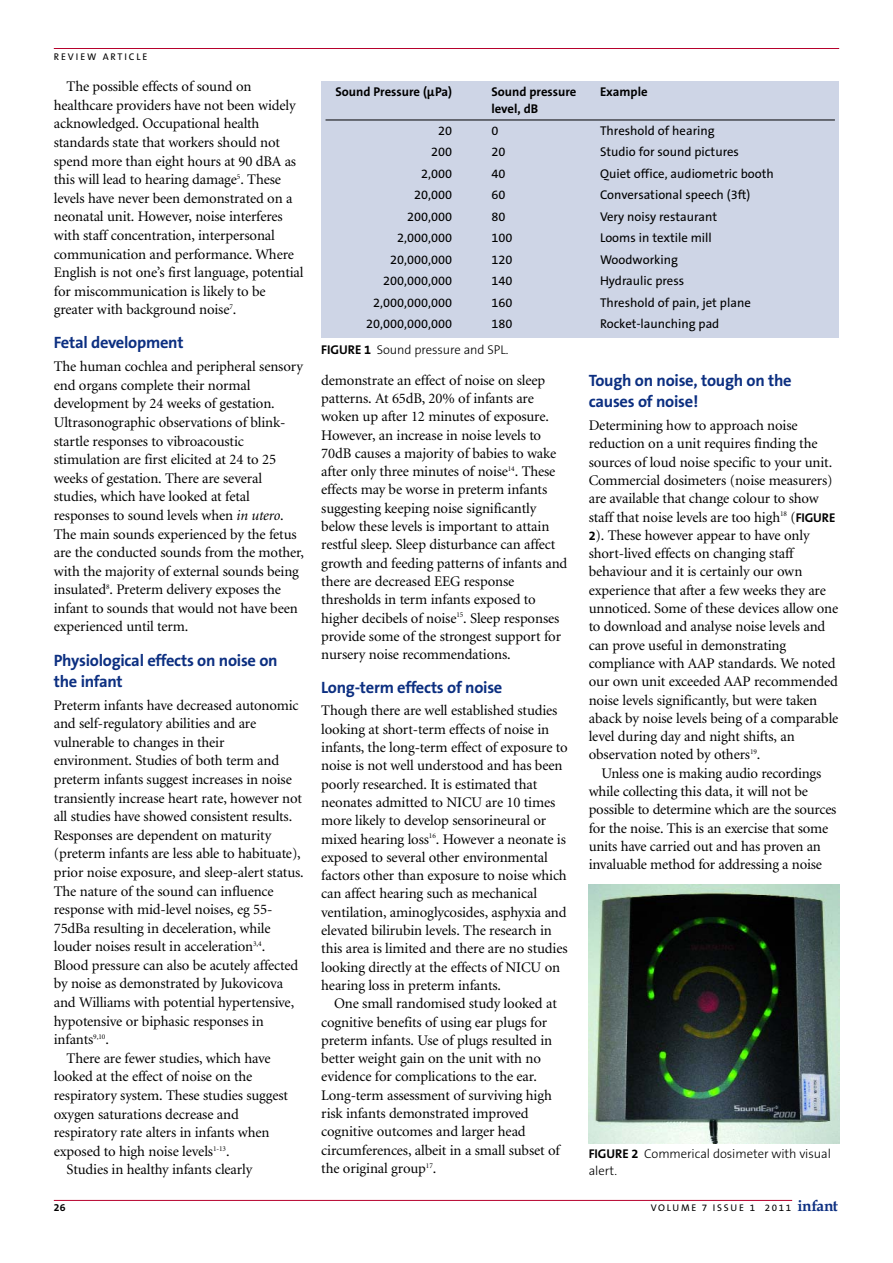
<style>
.page{position:relative;width:893px;height:1263px;background:#fff}
.page>*{position:absolute;margin:0;border:0;box-sizing:border-box;transform-origin:0 0}
.t1{font:700 16.5px/21.3px "The Sans B7";letter-spacing:-.015em;color:#0c2f81}
.t2{font:14.7px/18.3px "Minion";letter-spacing:-.01em;color:#000}
.t3{font:12.75px "The Sans B5 Plain";color:#000}
.t4{font:300 12.75px/17.2px "The Sans B3";letter-spacing:-.005em;color:#000}
.t5{font:700 12.75px "The Sans B7";color:#000}
.t6{font:700 10.5px "The Sans B7";color:#000}
.t7{font:9.75px "The Sans B5 Plain";letter-spacing:.175em;color:#000}
.s1{font-style:italic}
.s2{font-family:"The Sans B7";font-weight:700}
.s3{font-family:"The Sans B7";font-weight:700;font-size:12.75px}
.s4{font-family:"Book Antiqua";font-weight:700;font-size:15.6px;color:#0c2f81}
</style>
<div class="page">
<hr style="left:54px;top:48px;width:785px;height:1px;background:#b6012c">
<hr style="left:54px;top:1200px;width:738px;height:1px;background:#b6012c">
<div style="left:321px;top:81px;width:518px;height:256px;background:#ced5e6"></div>
<hr style="left:325px;top:120px;width:509px;height:1px;background:#000">
<img style="left:588px;top:884px;width:251px;height:260px">
<p class="t7" style="left:54px;top:53px;width:95px">REVIEW ARTICLE</p>
<p class="t2" style="left:54px;top:79px;width:251px;text-indent:13px">The possible effects of sound on healthcare providers have not been widely acknowledged. Occupational health standards state that workers should not spend more than eight hours at 90 dBA as this will lead to hearing damage<sup>5</sup>. These levels have never been demonstrated on a neonatal unit. However, noise interferes with staff concentration, interpersonal communication and performance. Where English is not one’s first language, potential for miscommunication is likely to be greater with background noise<sup>7</sup>.</p>
<p class="t1" style="left:54px;top:334px;width:131px">Fetal development</p>
<p class="t2" style="left:54px;top:358px;width:252px">The human cochlea and peripheral sensory end organs complete their normal development by 24 weeks of gestation.<br>Ultrasonographic observations of blink&shy;startle responses to vibroacoustic stimulation are first elicited at 24 to 25 weeks of gestation. There are several studies, which have looked at fetal responses to sound levels when <span class="s1">in utero</span>.<br>The main sounds experienced by the fetus are the conducted sounds from the mother, with the majority of external sounds being insulated<sup>8</sup>. Preterm delivery exposes the infant to sounds that would not have been experienced until term.</p>
<p class="t1" style="left:54px;top:651px;width:225px">Physiological effects on noise on the infant</p>
<p class="t2" style="left:54px;top:697px;width:246px">Preterm infants have decreased autonomic</p>
<p class="t2" style="left:54px;top:716px;width:204px">and self-regulatory abilities and are</p>
<p class="t2" style="left:54px;top:734px;width:172px">vulnerable to changes in their</p>
<p class="t2" style="left:54px;top:753px;width:227px">environment. Studies of both term and</p>
<p class="t2" style="left:54px;top:771px;width:239px">preterm infants suggest increases in noise</p>
<p class="t2" style="left:54px;top:790px;width:250px">transiently increase heart rate, however not</p>
<p class="t2" style="left:54px;top:809px;width:240px">all studies have showed consistent results.</p>
<p class="t2" style="left:54px;top:827px;width:219px">Responses are dependent on maturity</p>
<p class="t2" style="left:54px;top:846px;width:248px">(preterm infants are less able to habituate),</p>
<p class="t2" style="left:54px;top:864px;width:251px">prior noise exposure, and sleep-alert status.</p>
<p class="t2" style="left:54px;top:883px;width:221px">The nature of the sound can influence</p>
<p class="t2" style="left:54px;top:902px;width:220px">response with mid-level noises, eg 55-</p>
<p class="t2" style="left:54px;top:920px;width:218px">75dBa resulting in deceleration, while</p>
<p class="t2" style="left:54px;top:939px;width:213px">louder noises result in acceleration<sup>3,4</sup>.</p>
<p class="t2" style="left:54px;top:957px;width:246px">Blood pressure can also be acutely affected</p>
<p class="t2" style="left:54px;top:976px;width:231px">by noise as demonstrated by Jukovicova</p>
<p class="t2" style="left:54px;top:994px;width:242px">and Williams with potential hypertensive,</p>
<p class="t2" style="left:54px;top:1013px;width:211px">hypotensive or biphasic responses in</p>
<p class="t2" style="left:54px;top:1032px;width:57px">infants<sup>9,10</sup>.</p>
<p class="t2" style="left:67px;top:1050px;width:205px">There are fewer studies, which have</p>
<p class="t2" style="left:54px;top:1069px;width:200px">looked at the effect of noise on the</p>
<p class="t2" style="left:54px;top:1087px;width:236px">respiratory system. These studies suggest</p>
<p class="t2" style="left:54px;top:1106px;width:186px">oxygen saturations decrease and</p>
<p class="t2" style="left:54px;top:1125px;width:217px">respiratory rate alters in infants when</p>
<p class="t2" style="left:54px;top:1143px;width:177px">exposed to high noise levels<sup>1-13</sup>.</p>
<p class="t2" style="left:67px;top:1162px;width:187px">Studies in healthy infants clearly</p>
<p class="t5" style="left:335px;top:87px;width:118px">Sound Pressure (µPa)</p>
<p class="t5" style="left:491px;top:87px;width:87px">Sound pressure</p>
<p class="t5" style="left:600px;top:87px;width:49px">Example</p>
<p class="t5" style="left:491px;top:104px;width:48px">level, dB</p>
<p class="t3" style="left:438px;top:126px;width:16px">20</p>
<p class="t3" style="left:491px;top:126px;width:9px">0</p>
<p class="t3" style="left:600px;top:126px;width:116px">Threshold of hearing</p>
<p class="t3" style="left:431px;top:147px;width:23px">200</p>
<p class="t3" style="left:491px;top:147px;width:16px">20</p>
<p class="t3" style="left:600px;top:147px;width:140px">Studio for sound pictures</p>
<p class="t3" style="left:421px;top:169px;width:32px">2,000</p>
<p class="t3" style="left:491px;top:169px;width:16px">40</p>
<p class="t3" style="left:600px;top:169px;width:175px">Quiet office, audiometric booth</p>
<p class="t3" style="left:414px;top:190px;width:39px">20,000</p>
<p class="t3" style="left:491px;top:190px;width:16px">60</p>
<p class="t3" style="left:600px;top:190px;width:152px">Conversational speech (3ft)</p>
<p class="t3" style="left:407px;top:212px;width:46px">200,000</p>
<p class="t3" style="left:491px;top:212px;width:16px">80</p>
<p class="t3" style="left:600px;top:212px;width:119px">Very noisy restaurant</p>
<p class="t3" style="left:397px;top:233px;width:56px">2,000,000</p>
<p class="t3" style="left:491px;top:233px;width:23px">100</p>
<p class="t3" style="left:600px;top:233px;width:113px">Looms in textile mill</p>
<p class="t3" style="left:390px;top:255px;width:63px">20,000,000</p>
<p class="t3" style="left:491px;top:255px;width:23px">120</p>
<p class="t3" style="left:600px;top:255px;width:79px">Woodworking</p>
<p class="t3" style="left:383px;top:276px;width:70px">200,000,000</p>
<p class="t3" style="left:491px;top:276px;width:23px">140</p>
<p class="t3" style="left:600px;top:276px;width:86px">Hydraulic press</p>
<p class="t3" style="left:373px;top:298px;width:80px">2,000,000,000</p>
<p class="t3" style="left:491px;top:298px;width:23px">160</p>
<p class="t3" style="left:600px;top:298px;width:152px">Threshold of pain, jet plane</p>
<p class="t3" style="left:366px;top:319px;width:87px">20,000,000,000</p>
<p class="t3" style="left:491px;top:319px;width:23px">180</p>
<p class="t3" style="left:600px;top:319px;width:121px">Rocket-launching pad</p>
<p class="t4" style="left:321px;top:343px;width:189px"><span class="s2">FIGURE 1</span> Sound pressure and SPL.</p>
<p class="t2" style="left:321px;top:372px;width:247px">demonstrate an effect of noise on sleep patterns. At 65dB, 20% of infants are woken up after 12 minutes of exposure.<br>However, an increase in noise levels to 70dB causes a majority of babies to wake after only three minutes of noise<sup>14</sup>. These effects may be worse in preterm infants suggesting keeping noise significantly below these levels is important to attain restful sleep. Sleep disturbance can affect growth and feeding patterns of infants and there are decreased EEG response thresholds in term infants exposed to higher decibels of noise<sup>15</sup>. Sleep responses provide some of the strongest support for nursery noise recommendations.</p>
<p class="t1" style="left:321px;top:678px;width:183px">Long-term effects of noise</p>
<p class="t2" style="left:321px;top:703px;width:248px">Though there are well established studies looking at short-term effects of noise in infants, the long-term effect of exposure to noise is not well understood and has been poorly researched. It is estimated that neonates admitted to NICU are 10 times more likely to develop sensorineural or mixed hearing loss<sup>16</sup>. However a neonate is exposed to several other environmental factors other than exposure to noise which can affect hearing such as mechanical ventilation, aminoglycosides, asphyxia and elevated bilirubin levels. The research in this area is limited and there are no studies looking directly at the effects of NICU on hearing loss in preterm infants.</p>
<p class="t2" style="left:321px;top:996px;width:240px;text-indent:13px">One small randomised study looked at cognitive benefits of using ear plugs for preterm infants. Use of plugs resulted in better weight gain on the unit with no evidence for complications to the ear.<br>Long-term assessment of surviving high risk infants demonstrated improved cognitive outcomes and larger head circumferences, albeit in a small subset of the original group<sup>17</sup>.</p>
<p class="t1" style="left:588px;top:372px;width:204px">Tough on noise, tough on the causes of noise!</p>
<p class="t2" style="left:588px;top:417px;width:251px">Determining how to approach noise reduction on a unit requires finding the sources of loud noise specific to your unit.<br>Commercial dosimeters (noise measurers) are available that change colour to show staff that noise levels are too high<sup>18</sup> (<span class="s3">FIGURE 2</span>). These however appear to have only short-lived effects on changing staff behaviour and it is certainly our own experience that after a few weeks they are unnoticed. Some of these devices allow one to download and analyse noise levels and can prove useful in demonstrating compliance with AAP standards. We noted our own unit exceeded AAP recommended noise levels significantly, but were taken aback by noise levels being of a comparable level during day and night shifts, an observation noted by others<sup>19</sup>.</p>
<p class="t2" style="left:588px;top:765px;width:249px;text-indent:13px">Unless one is making audio recordings while collecting this data, it will not be possible to determine which are the sources for the noise. This is an exercise that some units have carried out and has proven an invaluable method for addressing a noise</p>
<p class="t4" style="left:588px;top:1146px;width:244px"><span class="s2">FIGURE 2</span> Commerical dosimeter with visual alert.</p>
<p class="t6" style="left:54px;top:1204px;width:13px">26</p>
<p class="t7" style="left:650px;top:1204px;width:189px">VOLUME 7 ISSUE 1 2011 <span class="s4">infant</span></p>
</div>
